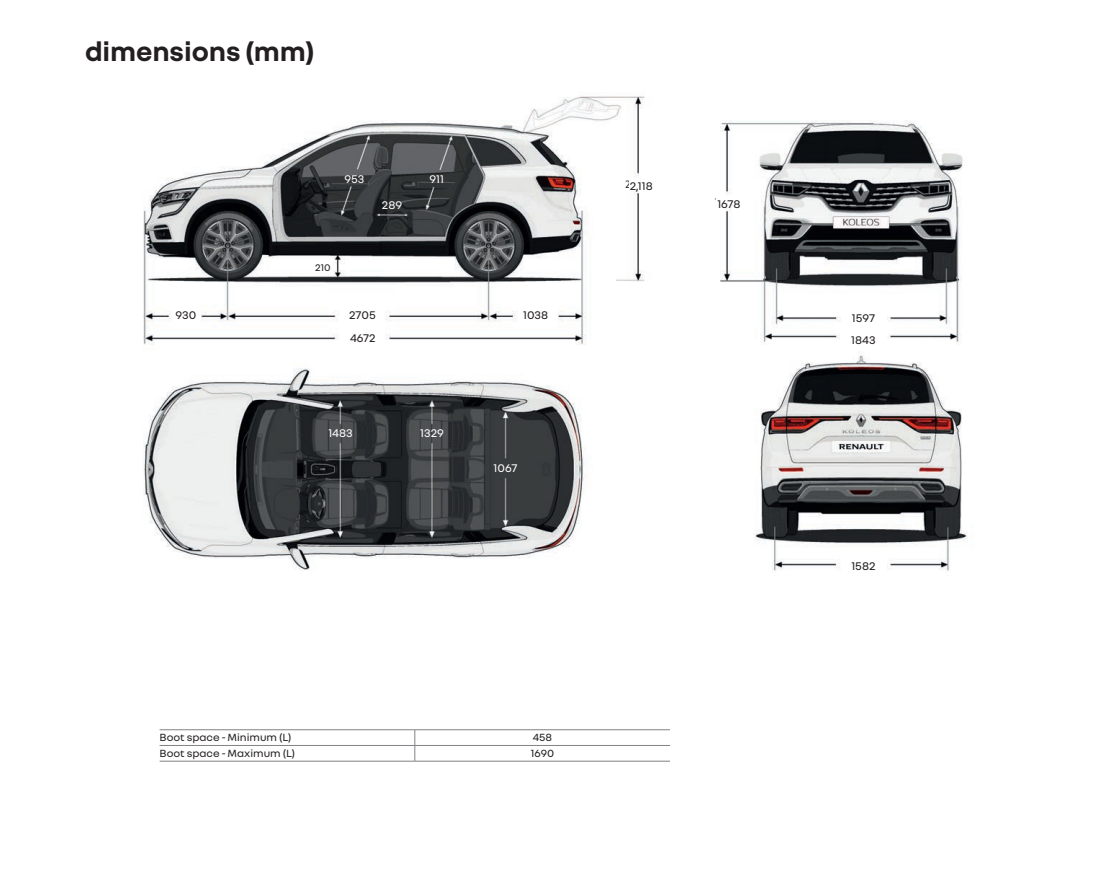
<style>
.page{position:relative;width:1106px;height:872px;background:#fff}
.page>*{position:absolute;margin:0;border:0;box-sizing:border-box;transform-origin:0 0}
.t1{font:700 28.5px "Nouvel R";letter-spacing:-.005em;color:#231f20}
.t2{font:12px/22px "Nouvel R";color:#231f20}
.t3{font:12px "Nouvel R";color:#fff}
.t4{font:11.25px "Nouvel R";color:#231f20}
.t5{font:10.5px "Read";color:#231f20}
.t6{font:10.35px "Nouvel R";color:#231f20}
</style>
<div class="page">
<hr style="left:160px;top:729px;width:255px;height:1px;background:#808285">
<hr style="left:415px;top:729px;width:255px;height:1px;background:#808285">
<hr style="left:160px;top:745px;width:255px;height:1px;background:#808285">
<hr style="left:415px;top:745px;width:255px;height:1px;background:#808285">
<hr style="left:160px;top:761px;width:255px;height:1px;background:#808285">
<hr style="left:415px;top:761px;width:255px;height:1px;background:#808285">
<svg style="left:414px;top:730px;width:1px;height:31px"></svg>
<img style="left:720px;top:120px;width:248px;height:451px">
<img style="left:143px;top:96px;width:502px;height:474px">
<div style="left:629px;top:178px;width:24px;height:12px;background:#fff"></div>
<div style="left:716px;top:196px;width:26px;height:12px;background:#fff"></div>
<div style="left:315px;top:260px;width:16px;height:11px;background:#fff"></div>
<div style="left:175px;top:307px;width:21px;height:12px;background:#fff"></div>
<div style="left:348px;top:307px;width:29px;height:12px;background:#fff"></div>
<div style="left:850px;top:310px;width:26px;height:12px;background:#fff"></div>
<div style="left:844px;top:332px;width:38px;height:15px;background:#fff"></div>
<div style="left:850px;top:558px;width:26px;height:12px;background:#fff"></div>
<h1 class="t1" style="left:85px;top:33px;width:231px">dimensions (mm)</h1>
<p class="t3" style="left:344px;top:171px;width:22px">953</p>
<p class="t3" style="left:429px;top:171px;width:16px">911</p>
<p class="t3" style="left:382px;top:198px;width:22px">289</p>
<p class="t6" style="left:315px;top:261px;width:17px">210</p>
<p class="t5" style="left:625px;top:178px;width:27px">2,109</p>
<p class="t2" style="left:629px;top:175px;width:25px">2,118</p>
<p class="t5" style="left:714px;top:196px;width:27px">1,667</p>
<p class="t2" style="left:717px;top:192px;width:25px">1678</p>
<p class="t2" style="left:175px;top:303px;width:22px">930</p>
<p class="t2" style="left:349px;top:303px;width:28px">2705</p>
<p class="t2" style="left:851px;top:306px;width:26px">1597<br>1843</p>
<p class="t2" style="left:523px;top:303px;width:27px">1038</p>
<p class="t2" style="left:350px;top:326px;width:27px">4672</p>
<p class="t3" style="left:328px;top:425px;width:26px">1483</p>
<p class="t3" style="left:420px;top:425px;width:25px">1329</p>
<p class="t3" style="left:493px;top:460px;width:25px">1067</p>
<p class="t4" style="left:160px;top:730px;width:133px">Boot space - Minimum (L)</p>
<p class="t4" style="left:533px;top:730px;width:21px">458</p>
<p class="t4" style="left:160px;top:746px;width:137px">Boot space - Maximum (L)</p>
<p class="t4" style="left:531px;top:746px;width:25px">1690</p>
<p class="t2" style="left:851px;top:555px;width:26px">1582</p>
</div>
